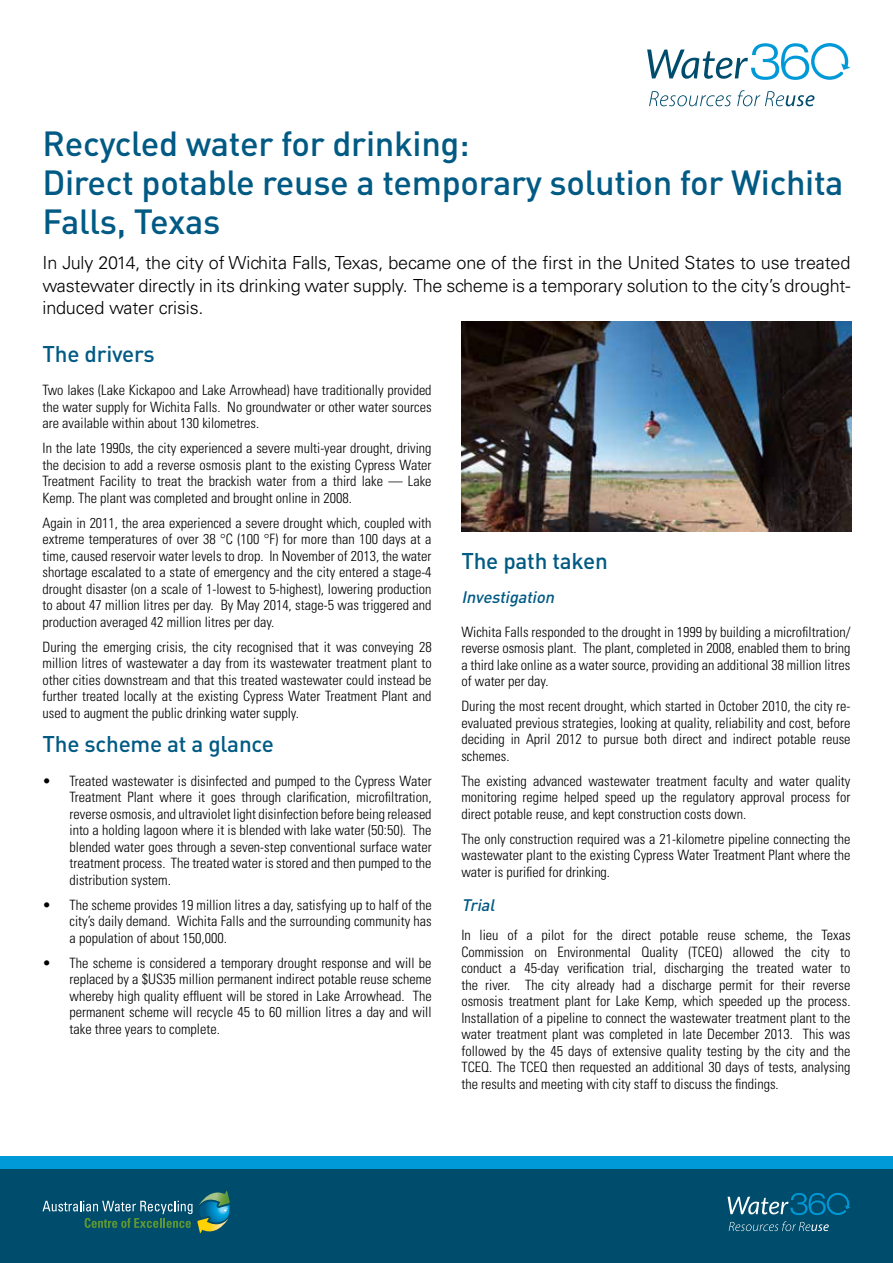
<style>
.page{position:relative;width:893px;height:1263px;background:#fff}
.page>*{position:absolute;margin:0;border:0;box-sizing:border-box;transform-origin:0 0}
.t1{font:500 34.5px/39px "DIN";letter-spacing:-.01em;color:#005a84}
.t2{font:500 22.5px "DIN";letter-spacing:-.01em;color:#005a84}
.t3{font:300 18px/22.5px "Univers";letter-spacing:-.01em;color:#000;text-align:justify}
.t4{font:italic 500 16.5px "DIN";color:#005a84}
.t5{font:300 condensed 14.25px/16.5px "Univers";color:#000;text-align:justify}
</style>
<div class="page">
<div style="left:0;top:1168px;width:893px;height:95px;background:#004c6c"></div>
<div style="left:0;top:1155px;width:893px;height:13px;background:#0099d8"></div>
<svg style="left:43px;top:1190px;width:187px;height:44px"></svg>
<svg style="left:727px;top:1193px;width:123px;height:22px"></svg>
<svg style="left:729px;top:1221px;width:100px;height:10px"></svg>
<svg style="left:647px;top:43px;width:203px;height:37px"></svg>
<svg style="left:649px;top:91px;width:82px;height:15px"></svg>
<svg style="left:737px;top:90px;width:77px;height:16px"></svg>
<img style="left:461px;top:321px;width:390px;height:210px">
<h1 class="t1" style="left:43px;top:123px;width:803px">Recycled water for drinking:<br>Direct potable reuse a temporary solution for Wichita<br>Falls, Texas</h1>
<p class="t3" style="left:43px;top:252px;width:809px">In July 2014, the city of Wichita Falls, Texas, became one of the first in the United States to use treated wastewater directly in its drinking water supply. The scheme is a temporary solution to the city’s drought&shy;induced water crisis.</p>
<h2 class="t2" style="left:43px;top:339px;width:114px">The drivers</h2>
<p class="t5" style="left:43px;top:382px;width:391px">Two lakes (Lake Kickapoo and Lake Arrowhead) have traditionally provided the water supply for Wichita Falls. No groundwater or other water sources are available within about 130 kilometres.</p>
<p class="t5" style="left:43px;top:440px;width:391px">In the late 1990s, the city experienced a severe multi-year drought, driving the decision to add a reverse osmosis plant to the existing Cypress Water Treatment Facility to treat the brackish water from a third lake — Lake Kemp. The plant was completed and brought online in 2008.</p>
<p class="t5" style="left:43px;top:514px;width:391px">Again in 2011, the area experienced a severe drought which, coupled with extreme temperatures of over 38 °C (100 °F) for more than 100 days at a time, caused reservoir water levels to drop. In November of 2013, the water shortage escalated to a state of emergency and the city entered a stage-4 drought disaster (on a scale of 1-lowest to 5-highest), lowering production to about 47 million litres per day. By May 2014, stage-5 was triggered and production averaged 42 million litres per day.</p>
<p class="t5" style="left:43px;top:638px;width:391px">During the emerging crisis, the city recognised that it was conveying 28 million litres of wastewater a day from its wastewater treatment plant to other cities downstream and that this treated wastewater could instead be further treated locally at the existing Cypress Water Treatment Plant and used to augment the public drinking water supply.</p>
<h2 class="t2" style="left:43px;top:730px;width:233px">The scheme at a glance</h2>
<p class="t5" style="left:70px;top:772px;width:364px;text-indent:-27px">• Treated wastewater is disinfected and pumped to the Cypress Water Treatment Plant where it goes through clarification, microfiltration, reverse osmosis, and ultraviolet light disinfection before being released into a holding lagoon where it is blended with lake water (50:50). The blended water goes through a seven-step conventional surface water treatment process. The treated water is stored and then pumped to the distribution system.</p>
<p class="t5" style="left:70px;top:896px;width:364px;text-indent:-27px">• The scheme provides 19 million litres a day, satisfying up to half of the city’s daily demand. Wichita Falls and the surrounding community has a population of about 150,000.</p>
<p class="t5" style="left:70px;top:954px;width:364px;text-indent:-27px">• The scheme is considered a temporary drought response and will be replaced by a $US35 million permanent indirect potable reuse scheme whereby high quality effluent will be stored in Lake Arrowhead. The permanent scheme will recycle 45 to 60 million litres a day and will take three years to complete.</p>
<h2 class="t2" style="left:461px;top:546px;width:148px">The path taken</h2>
<p class="t4" style="left:461px;top:587px;width:98px">Investigation</p>
<p class="t5" style="left:461px;top:623px;width:391px">Wichita Falls responded to the drought in 1999 by building a microfiltration/ reverse osmosis plant. The plant, completed in 2008, enabled them to bring a third lake online as a water source, providing an additional 38 million litres of water per day.</p>
<p class="t5" style="left:461px;top:698px;width:391px">During the most recent drought, which started in October 2010, the city re&shy;evaluated previous strategies, looking at quality, reliability and cost, before deciding in April 2012 to pursue both direct and indirect potable reuse schemes.</p>
<p class="t5" style="left:461px;top:772px;width:391px">The existing advanced wastewater treatment faculty and water quality monitoring regime helped speed up the regulatory approval process for direct potable reuse, and kept construction costs down.</p>
<p class="t5" style="left:461px;top:830px;width:391px">The only construction required was a 21-kilometre pipeline connecting the wastewater plant to the existing Cypress Water Treatment Plant where the water is purified for drinking.</p>
<p class="t4" style="left:461px;top:895px;width:39px">Trial</p>
<p class="t5" style="left:461px;top:927px;width:391px">In lieu of a pilot for the direct potable reuse scheme, the Texas Commission on Environmental Quality (TCEQ) allowed the city to conduct a 45-day verification trial, discharging the treated water to the river. The city already had a discharge permit for their reverse osmosis treatment plant for Lake Kemp, which speeded up the process.<br>Installation of a pipeline to connect the wastewater treatment plant to the water treatment plant was completed in late December 2013. This was followed by the 45 days of extensive quality testing by the city and the TCEQ. The TCEQ then requested an additional 30 days of tests, analysing the results and meeting with city staff to discuss the findings.</p>
</div>
